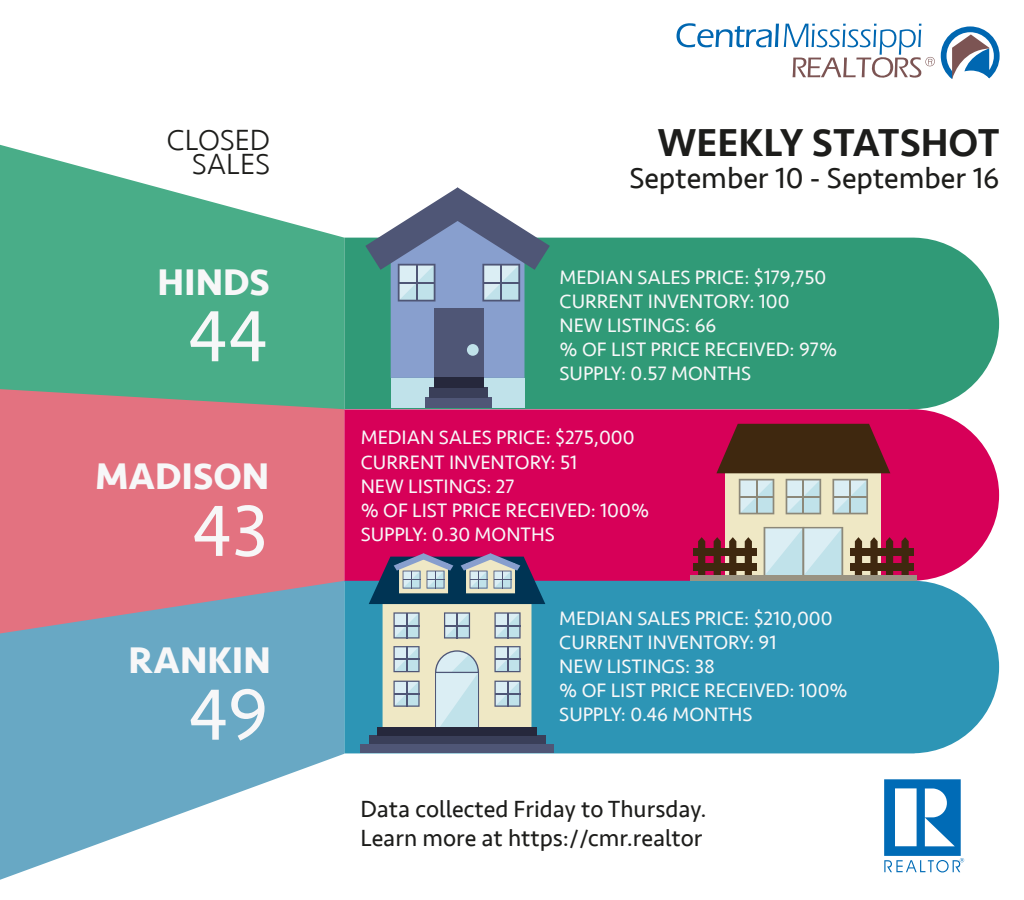
<style>
.page{position:relative;width:1024px;height:900px;background:#fff}
.page>*{position:absolute;margin:0;border:0;box-sizing:border-box;transform-origin:0 0}
.t1{font:75px "Seravek";color:#f7f7f8}
.t2{font:500 40px "Seravek";color:#1d1d1b}
.t3{font:700 38.1px "Seravek";color:#f7f7f8}
.t4{font:30px "Seravek";color:#1d1d1b}
.t5{font:300 30px/24px "Seravek";color:#1d1d1b;text-align:right}
.t6{font:24px/28.8px "Seravek";color:#1d1d1b}
.t7{font:20px/24px "Seravek";color:#f7f7f8}
</style>
<div class="page">
<svg style="left:0;top:145px;width:344px;height:244px;fill:#49ad88"></svg>
<div style="left:0;top:389px;width:344px;height:191px;background:#e37280"></div>
<svg style="left:0;top:580px;width:344px;height:299px;fill:#68a8c4"></svg>
<div style="left:344px;top:237px;width:655px;height:172px;background:#309a77"></div>
<div style="left:344px;top:409px;width:655px;height:171px;background:#d70058"></div>
<div style="left:344px;top:580px;width:655px;height:173px;background:#2d95b5"></div>
<div style="left:391px;top:378px;width:134px;height:29px;background:#c0e2ea"></div>
<svg style="left:365px;top:187px;width:185px;height:191px"></svg>
<hr style="left:500px;top:264px;width:2px;height:37px;background:#4f5676">
<hr style="left:483px;top:282px;width:37px;height:2px;background:#4f5676">
<div style="left:434px;top:308px;width:50px;height:83px;background:#4f5676"></div>
<div style="left:467px;top:344px;width:12px;height:12px;background:#c0e2ea;border-radius:50%"></div>
<div style="left:425px;top:397px;width:67px;height:10px;background:#4f5676"></div>
<div style="left:430px;top:387px;width:58px;height:10px;background:#3a3f59"></div>
<div style="left:434px;top:377px;width:49px;height:10px;background:#26283c"></div>
<div style="left:726px;top:466px;width:155px;height:110px;background:#efe8c5"></div>
<svg style="left:716px;top:424px;width:174px;height:49px;background:#512317"></svg>
<svg style="left:739px;top:479px;width:35px;height:35px"></svg>
<hr style="left:756px;top:479px;width:1px;height:35px;background:#8c8879">
<hr style="left:739px;top:496px;width:35px;height:1px;background:#8c8879">
<svg style="left:786px;top:479px;width:35px;height:35px"></svg>
<hr style="left:803px;top:479px;width:1px;height:35px;background:#8c8879">
<hr style="left:786px;top:496px;width:35px;height:1px;background:#8c8879">
<svg style="left:832px;top:479px;width:36px;height:35px"></svg>
<hr style="left:849px;top:479px;width:2px;height:35px;background:#8c8879">
<hr style="left:833px;top:496px;width:34px;height:1px;background:#8c8879">
<svg style="left:764px;top:527px;width:79px;height:48px;background:#c7dfe4"></svg>
<svg style="left:698px;top:537px;width:7px;height:38px"></svg>
<svg style="left:714px;top:537px;width:7px;height:38px"></svg>
<svg style="left:729px;top:537px;width:7px;height:38px"></svg>
<svg style="left:745px;top:537px;width:7px;height:38px"></svg>
<div style="left:693px;top:548px;width:64px;height:7px;background:#3f280f"></div>
<div style="left:693px;top:563px;width:64px;height:7px;background:#3f280f"></div>
<svg style="left:855px;top:537px;width:7px;height:38px"></svg>
<svg style="left:870px;top:537px;width:8px;height:38px"></svg>
<svg style="left:886px;top:537px;width:7px;height:38px"></svg>
<svg style="left:902px;top:537px;width:7px;height:38px"></svg>
<div style="left:850px;top:548px;width:64px;height:7px;background:#3f280f"></div>
<div style="left:850px;top:563px;width:64px;height:7px;background:#3f280f"></div>
<div style="left:690px;top:575px;width:227px;height:6px;background:#999382"></div>
<div style="left:383px;top:597px;width:148px;height:136px;background:#efe8c5"></div>
<svg style="left:369px;top:553px;width:176px;height:51px;background:#6c6985"></svg>
<svg style="left:393px;top:612px;width:27px;height:26px"></svg>
<svg style="left:444px;top:612px;width:26px;height:26px"></svg>
<svg style="left:494px;top:612px;width:27px;height:26px"></svg>
<svg style="left:393px;top:646px;width:27px;height:26px"></svg>
<hr style="left:394px;top:658px;width:25px;height:2px;background:#4f5676">
<svg style="left:494px;top:646px;width:27px;height:26px"></svg>
<hr style="left:495px;top:658px;width:25px;height:2px;background:#4f5676">
<svg style="left:393px;top:680px;width:27px;height:26px"></svg>
<svg style="left:494px;top:680px;width:27px;height:26px"></svg>
<svg style="left:435px;top:650px;width:44px;height:76px;background:#c7dde3"></svg>
<div style="left:361px;top:744px;width:193px;height:8px;background:#4f5676"></div>
<div style="left:369px;top:735px;width:176px;height:9px;background:#3a3f59"></div>
<div style="left:377px;top:726px;width:160px;height:9px;background:#26283c"></div>
<svg style="left:884px;top:779px;width:80px;height:93px"></svg>
<svg style="left:677px;top:23px;width:323px;height:56px"></svg>
<h3 class="t5" style="left:167px;top:129px;width:105px">CLOSED<br>SALES</h3>
<h2 class="t2" style="left:657px;top:118px;width:344px">WEEKLY STATSHOT</h2>
<h3 class="t4" style="left:629px;top:155px;width:372px">September 10 - September 16</h3>
<h3 class="t3" style="left:157px;top:251px;width:114px">HINDS</h3>
<h1 class="t1" style="left:188px;top:278px;width:82px">44</h1>
<h3 class="t3" style="left:96px;top:446px;width:175px">MADISON</h3>
<h1 class="t1" style="left:192px;top:473px;width:78px">43</h1>
<h3 class="t3" style="left:128px;top:629px;width:144px">RANKIN</h3>
<h1 class="t1" style="left:188px;top:656px;width:82px">49</h1>
<p class="t7" style="left:560px;top:266px;width:279px">MEDIAN SALES PRICE: $179,750<br>CURRENT INVENTORY: 100<br>NEW LISTINGS: 66<br>% OF LIST PRICE RECEIVED: 97%<br>SUPPLY: 0.57 MONTHS</p>
<p class="t7" style="left:361px;top:426px;width:290px">MEDIAN SALES PRICE: $275,000<br>CURRENT INVENTORY: 51<br>NEW LISTINGS: 27<br>% OF LIST PRICE RECEIVED: 100%<br>SUPPLY: 0.30 MONTHS</p>
<p class="t7" style="left:559px;top:606px;width:290px">MEDIAN SALES PRICE: $210,000<br>CURRENT INVENTORY: 91<br>NEW LISTINGS: 38<br>% OF LIST PRICE RECEIVED: 100%<br>SUPPLY: 0.46 MONTHS</p>
<p class="t6" style="left:361px;top:794px;width:348px">Data collected Friday to Thursday.<br>Learn more at https://cmr.realtor</p>
</div>
